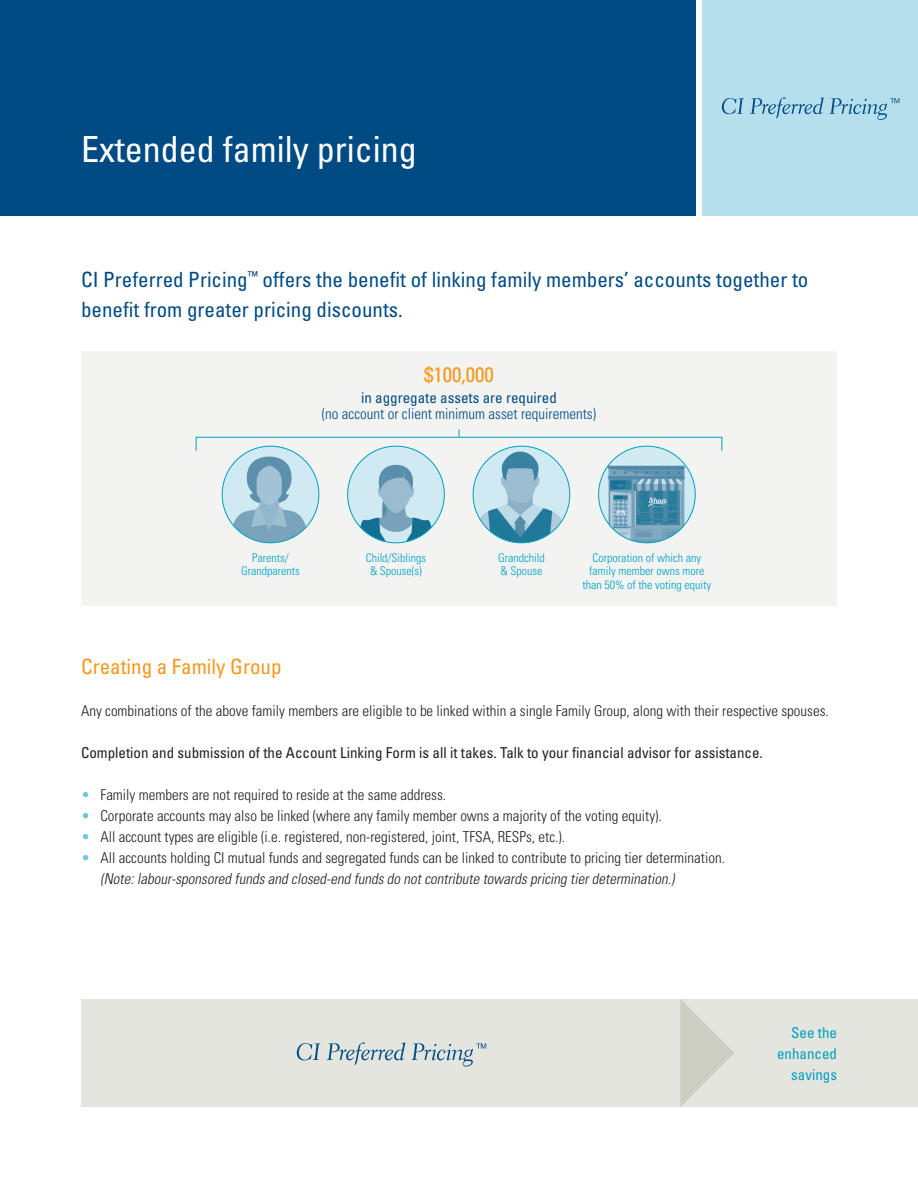
<style>
.page{position:relative;width:918px;height:1188px;background:#fff}
.page>*{position:absolute;margin:0;border:0;box-sizing:border-box;transform-origin:0 0}
.t1{font:condensed 36px "Univers";color:#fff}
.t2{font:condensed 21px/30px "Univers";color:#004b84}
.t3{font:condensed 21px "Univers";color:#f7971d}
.t4{font:300 condensed 15px/21px "Univers";color:#231f20}
.t5{font:condensed 15px "Univers";color:#231f20}
.t6{font:300 condensed 15px "Univers";color:#004b84}
.t7{font:condensed 15px "Univers";color:#004b84}
.t8{font:condensed 15px/21px "Univers";color:#009fc3;text-align:right}
.t9{font:300 condensed 12px/13.5px "Univers";color:#009fc3;text-align:center}
.s1{color:#6cc6de}
.s2{font-style:italic}
</style>
<div class="page">
<div style="left:81px;top:999px;width:837px;height:108px;background:#e3e5de"></div>
<div style="left:0;top:0;width:695px;height:216px;background:#004b84"></div>
<div style="left:702px;top:0;width:216px;height:216px;background:#b6dfed"></div>
<svg style="left:722px;top:98px;width:22px;height:16px"></svg>
<svg style="left:750px;top:97px;width:74px;height:22px"></svg>
<svg style="left:830px;top:98px;width:69px;height:22px"></svg>
<svg style="left:297px;top:1043px;width:23px;height:17px"></svg>
<svg style="left:327px;top:1042px;width:78px;height:23px"></svg>
<svg style="left:412px;top:1043px;width:74px;height:24px"></svg>
<svg style="left:680px;top:999px;width:54px;height:108px"></svg>
<div style="left:81px;top:351px;width:756px;height:254px;background:#f3f4f2"></div>
<img style="left:477px;top:446px;width:93px;height:97px">
<img style="left:348px;top:446px;width:96px;height:97px;border-radius:48px">
<img style="left:222px;top:446px;width:97px;height:97px;border-radius:48px">
<div style="left:599px;top:446px;width:96px;height:97px;background:#d2ebf3;border-radius:50%"></div>
<img style="left:606px;top:466px;width:89px;height:77px">
<p class="t1" style="left:81px;top:126px;width:337px">Extended family pricing</p>
<p class="t2" style="left:81px;top:264px;width:729px">CI Preferred Pricing<sup>™</sup> offers the benefit of linking family members’ accounts together to benefit from greater pricing discounts.</p>
<p class="t3" style="left:424px;top:361px;width:71px">$100,000</p>
<p class="t7" style="left:361px;top:388px;width:197px">in aggregate assets are required</p>
<p class="t6" style="left:322px;top:404px;width:276px">(no account or client minimum asset requirements)</p>
<p class="t9" style="left:241px;top:551px;width:60px">Parents/<br>Grandparents</p>
<p class="t9" style="left:366px;top:551px;width:62px">Child/Siblings &amp; Spouse(s)</p>
<p class="t9" style="left:498px;top:551px;width:48px;text-align:left">Grandchild &amp; Spouse</p>
<p class="t9" style="left:583px;top:551px;width:130px">Corporation of which any family member owns more than 50% of the voting equity</p>
<p class="t3" style="left:81px;top:653px;width:202px">Creating a Family Group</p>
<p class="t4" style="left:81px;top:700px;width:749px">Any combinations of the above family members are eligible to be linked within a single Family Group, along with their respective spouses.</p>
<p class="t5" style="left:81px;top:743px;width:683px">Completion and submission of the Account Linking Form is all it takes. Talk to your financial advisor for assistance.</p>
<p class="t4" style="left:81px;top:784px;width:367px"><span class="s1">•</span> Family members are not required to reside at the same address.</p>
<p class="t4" style="left:81px;top:805px;width:582px"><span class="s1">•</span> Corporate accounts may also be linked (where any family member owns a majority of the voting equity).</p>
<p class="t4" style="left:81px;top:826px;width:486px"><span class="s1">•</span> All account types are eligible (i.e. registered, non-registered, joint, TFSA, RESPs, etc.).</p>
<p class="t4" style="left:100px;top:847px;width:626px;text-indent:-20px"><span class="s1">•</span> All accounts holding CI mutual funds and segregated funds can be linked to contribute to pricing tier determination. <span class="s2">(Note:labour-sponsored fundsand closed-end fundsdo notcontribute towardspricing tierdetermination.)</span></p>
<p class="t8" style="left:777px;top:1022px;width:62px">See the enhanced savings</p>
</div>
